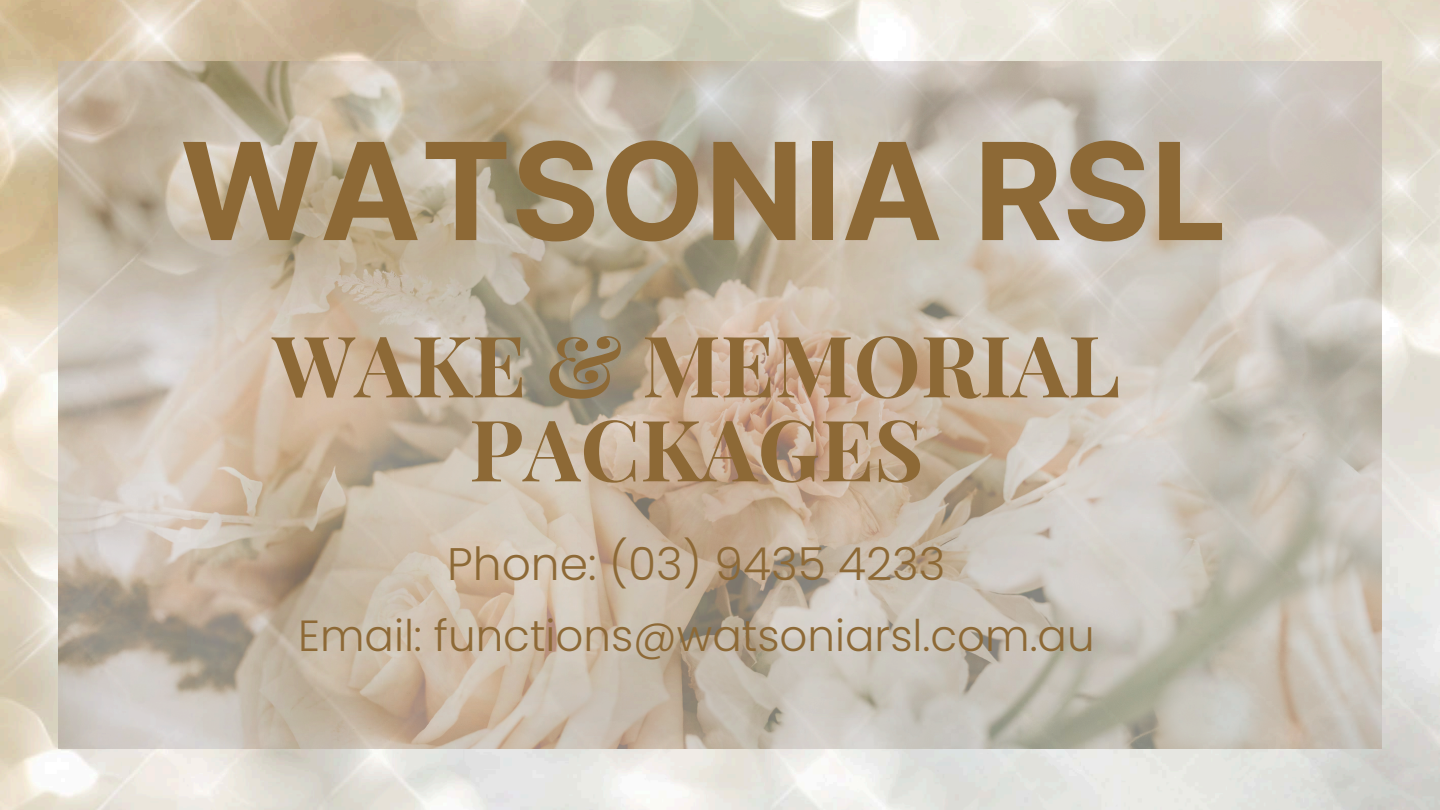
<style>
.page{position:relative;width:1440px;height:810px;background:#fff}
.page>*{position:absolute;margin:0;border:0;box-sizing:border-box;transform-origin:0 0}
.t1{font:700 135px "Inter";color:#8d6936}
.t2{font:700 85px/84px "Playfair Display";color:#8d6936;text-align:center}
.t3{font:300 45.6px "Poppins";color:#8d6936}
.t4{font:300 43.6px "Poppins";color:#8d6936}
</style>
<div class="page">
<img style="left:0;top:0;width:1440px;height:810px">
<img style="left:59px;top:61px;width:1322px;height:688px">
<p class="t1" style="left:180px;top:110px;width:1048px">WATSONIA RSL</p>
<p class="t2" style="left:273px;top:320px;width:849px">WAKE &amp; MEMORIAL<br>PACKAGES</p>
<h1 class="t3" style="left:447px;top:532px;width:500px">Phone: (03) 9435 4233</h1>
<h2 class="t4" style="left:298px;top:605px;width:798px">Email: functions@watsoniarsl.com.au</h2>
</div>
